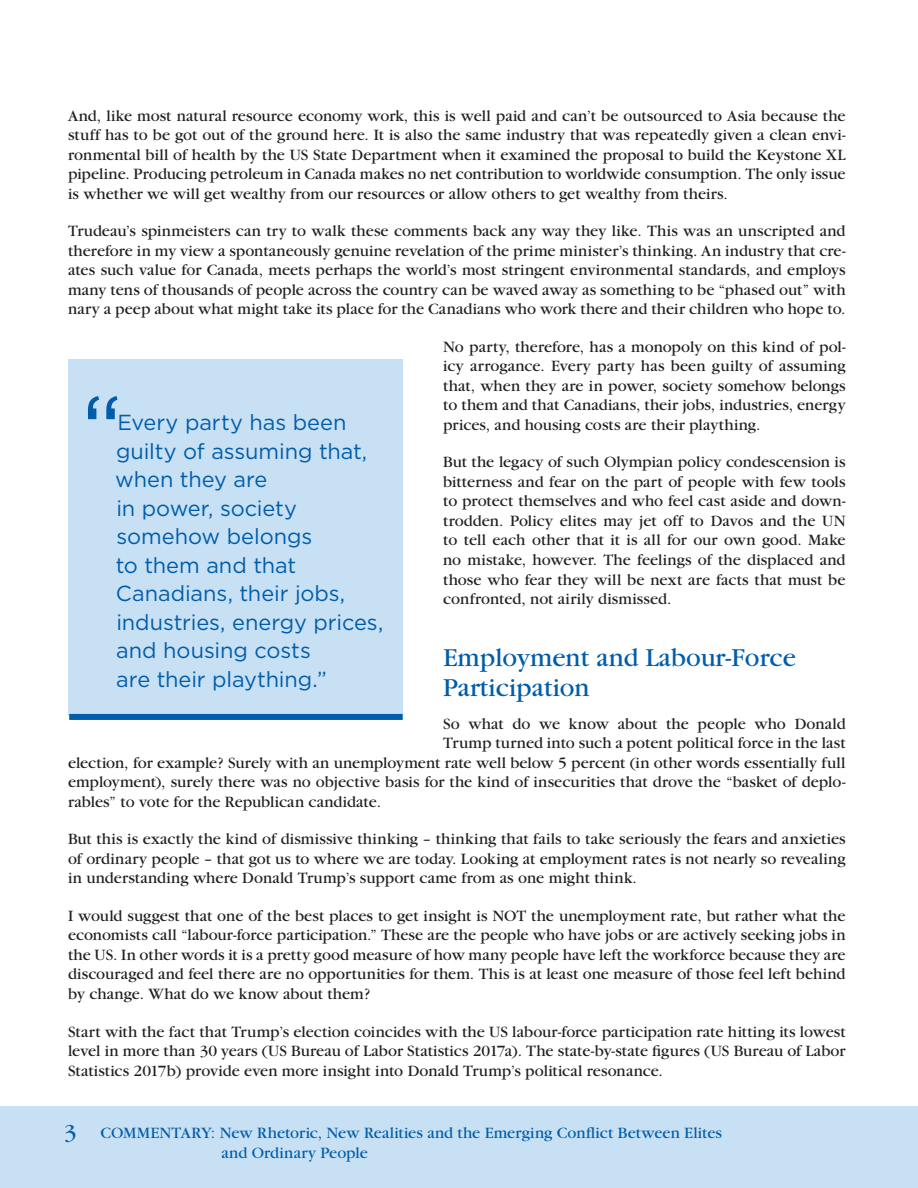
<style>
.page{position:relative;width:918px;height:1188px;background:#fff}
.page>*{position:absolute;margin:0;border:0;box-sizing:border-box;transform-origin:0 0}
.t1{font:102px "Gotham";color:#015dab;scale:.9 1}
.t2{font:27px/30px "Garamond";color:#015dab}
.t3{font:24px "Garamond";color:#015dab}
.t4{font:21.75px/28.5px "Gotham";letter-spacing:-.005em;color:#015dab}
.t5{font:16.5px/19.5px "Garamond";color:#231f20;text-align:justify}
.t6{font:16.5px/19.5px "Garamond";color:#015dab}
</style>
<div class="page">
<div style="left:0;top:1106px;width:918px;height:82px;background:#c7e0f3"></div>
<div style="left:68px;top:359px;width:335px;height:357px;background:#c7e0f3"></div>
<div style="left:69px;top:714px;width:334px;height:6px;background:#015dab"></div>
<p class="t5" style="left:68px;top:106px;width:779px">And, like most natural resource economy work, this is well paid and can’t be outsourced to Asia because the stuff has to be got out of the ground here. It is also the same industry that was repeatedly given a clean envi&shy;ronmental bill of health by the US State Department when it examined the proposal to build the Keystone XL pipeline. Producing petroleum in Canada makes no net contribution to worldwide consumption. The only issue is whether we will get wealthy from our resources or allow others to get wealthy from theirs.</p>
<p class="t5" style="left:68px;top:222px;width:779px">Trudeau’s spinmeisters can try to walk these comments back any way they like. This was an unscripted and therefore in my view a spontaneously genuine revelation of the prime minister’s thinking. An industry that cre&shy;ates such value for Canada, meets perhaps the world’s most stringent environmental standards, and employs many tens of thousands of people across the country can be waved away as something to be “phased out” with nary a peep about what might take its place for the Canadians who work there and their children who hope to.</p>
<p class="t5" style="left:443px;top:337px;width:404px">No party, therefore, has a monopoly on this kind of pol&shy;icy arrogance. Every party has been guilty of assuming that, when they are in power, society somehow belongs to them and that Canadians, their jobs, industries, energy prices, and housing costs are their plaything.</p>
<p class="t5" style="left:443px;top:453px;width:404px">But the legacy of such Olympian policy condescension is bitterness and fear on the part of people with few tools to protect themselves and who feel cast aside and down&shy;trodden. Policy elites may jet off to Davos and the UN to tell each other that it is all for our own good. Make no mistake, however. The feelings of the displaced and those who fear they will be next are facts that must be confronted, not airily dismissed.</p>
<h1 class="t1" style="left:81px;top:367px;width:47px">“</h1>
<h3 class="t4" style="left:115px;top:408px;width:270px">Every party has been guilty of assuming that, when they are<br>in power, society somehow belongs<br>to them and that<br>Canadians, their jobs, industries, energy prices, and housing costs<br>are their plaything.”</h3>
<h2 class="t2" style="left:443px;top:643px;width:354px">Employment and Labour-Force<br>Participation</h2>
<p class="t5" style="left:443px;top:714px;width:404px">So what do we know about the people who Donald</p>
<p class="t5" style="left:443px;top:734px;width:404px">Trump turned into such a potent political force in the last</p>
<p class="t5" style="left:68px;top:753px;width:779px">election, for example? Surely with an unemployment rate well below 5 percent (in other words essentially full</p>
<p class="t5" style="left:68px;top:773px;width:779px">employment), surely there was no objective basis for the kind of insecurities that drove the “basket of deplo-</p>
<p class="t5" style="left:68px;top:792px;width:315px">rables” to vote for the Republican candidate.</p>
<p class="t5" style="left:68px;top:830px;width:779px">But this is exactly the kind of dismissive thinking – thinking that fails to take seriously the fears and anxieties of ordinary people – that got us to where we are today. Looking at employment rates is not nearly so revealing in understanding where Donald Trump’s support came from as one might think.</p>
<p class="t5" style="left:68px;top:906px;width:779px">I would suggest that one of the best places to get insight is NOT the unemployment rate, but rather what the economists call “labour-force participation.” These are the people who have jobs or are actively seeking jobs in the US. In other words it is a pretty good measure of how many people have left the workforce because they are discouraged and feel there are no opportunities for them. This is at least one measure of those feel left behind by change. What do we know about them?</p>
<p class="t5" style="left:68px;top:1022px;width:779px">Start with the fact that Trump’s election coincides with the US labour-force participation rate hitting its lowest level in more than 30 years (US Bureau of Labor Statistics 2017a). The state-by-state figures (US Bureau of Labor Statistics 2017b) provide even more insight into Donald Trump’s political resonance.</p>
<h3 class="t3" style="left:64px;top:1120px;width:14px">3</h3>
<p class="t6" style="left:222px;top:1124px;width:502px;text-indent:-121px">Commentary: New Rhetoric, New Realities and the Emerging Conflict Between Elites and Ordinary People</p>
</div>
